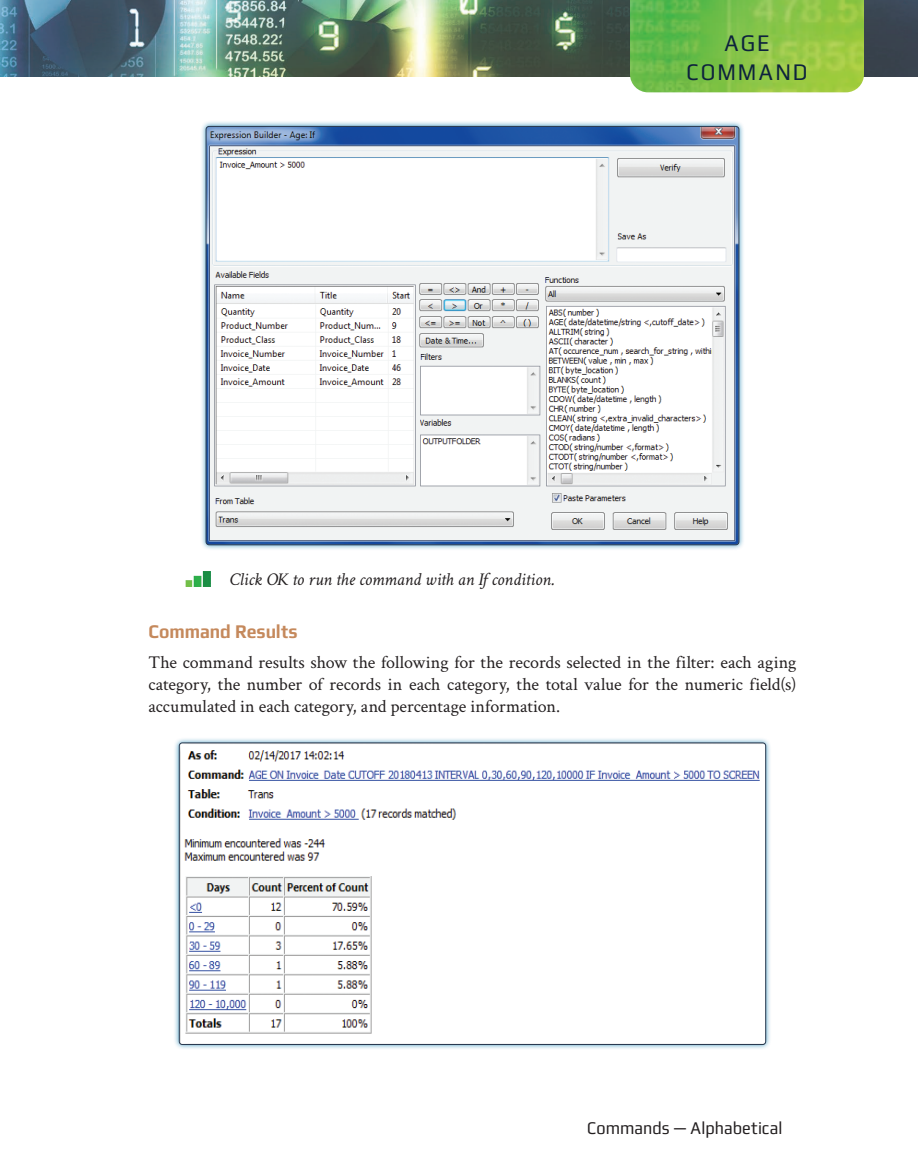
<style>
.page{position:relative;width:918px;height:1175px;background:#fff}
.page>*{position:absolute;margin:0;border:0;box-sizing:border-box;transform-origin:0 0}
.RH_Left{font:24px "Play";letter-spacing:.1em;color:#0d223d;scale:.9 1}
.t1{font:700 19.5px "Play";letter-spacing:-.005em;color:#c5895c;scale:.9 1}
.TX{font:18px/21.8px "Crimson Text";color:#231f20;text-align:justify}
.SB_Single{font:italic 18px "Crimson Text";letter-spacing:-.005em;color:#231f20}
.t2{font:18px "Play";color:#231f20;scale:.9 1}
</style>
<div class="page">
<img style="left:0;top:0;width:918px;height:76px">
<img style="left:630px;top:0;width:234px;height:92px">
<div style="left:200px;top:120px;width:545px;height:431px;background:#107caf;opacity:.75"></div>
<img style="left:206px;top:126px;width:533px;height:419px">
<img style="left:185px;top:571px;width:26px;height:16px">
<div style="left:173px;top:736px;width:599px;height:314px;background:#107caf;opacity:.75"></div>
<img style="left:179px;top:744px;width:587px;height:300px">
<p class="RH_Left" style="left:724px;top:29px;width:52px">AGE</p>
<p class="RH_Left" style="left:686px;top:58px;width:136px">COMMAND</p>
<p class="SB_Single" style="left:230px;top:569px;width:326px">Click OK to run the command with an If condition.</p>
<h3 class="t1" style="left:148px;top:619px;width:167px">Command Results</h3>
<p class="TX" style="left:148px;top:651px;width:650px">The command results show the following for the records selected in the filter: each aging category, the number of records in each category, the total value for the numeric field(s) accumulated in each category, and percentage information.</p>
<p class="t2" style="left:587px;top:1117px;width:218px">Commands — Alphabetical</p>
</div>
